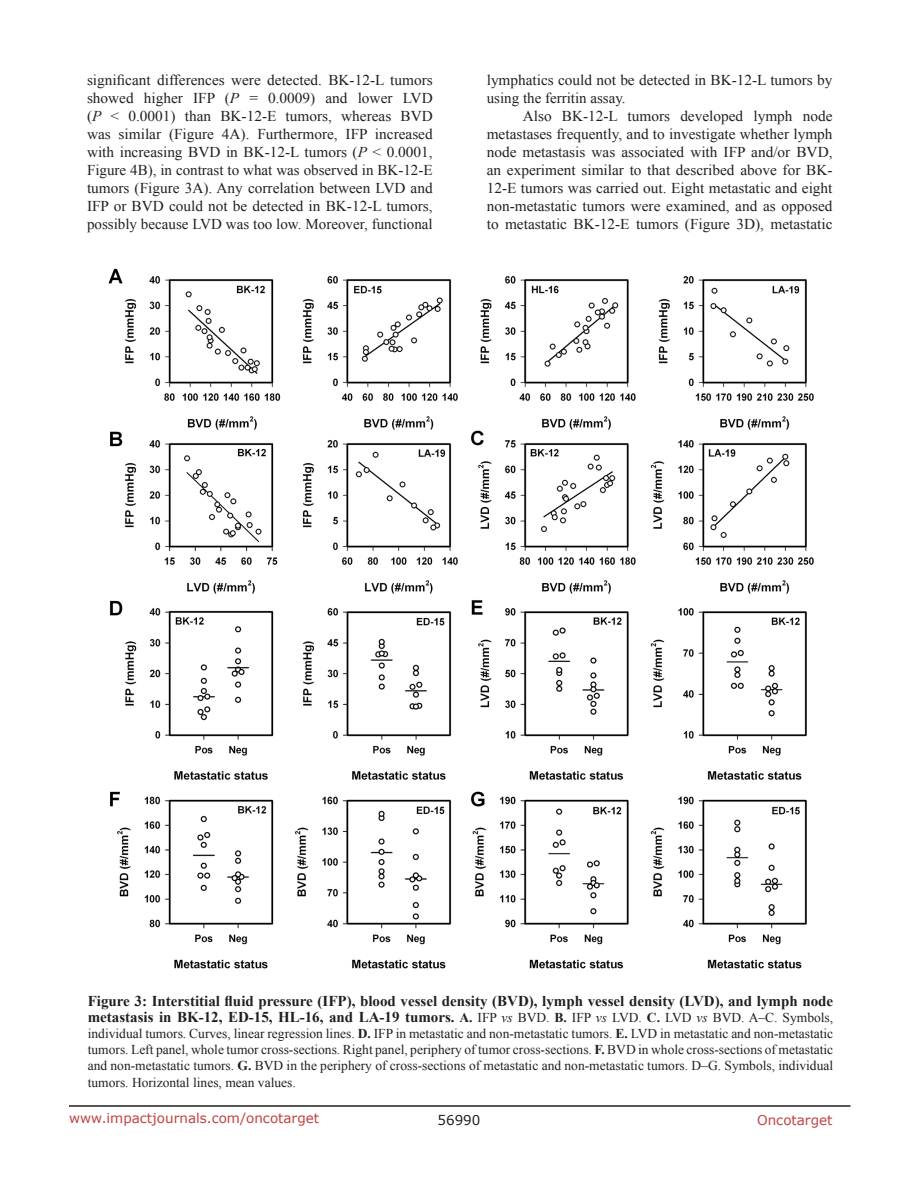
<style>
.page{position:relative;width:918px;height:1188px;background:#fff}
.page>*{position:absolute;margin:0;border:0;box-sizing:border-box;transform-origin:0 0}
.t1{font:15px/18px "Times New Roman";color:#231f20;text-align:justify}
.t2{font:700 15px/16.2px "Times New Roman";color:#231f20}
.t3{font:13.5px/16.2px "Times New Roman";color:#231f20;text-align:justify}
.t4{font:13.5px "Verdana";color:#c24141}
.t5{font:13.5px "Verdana";color:#231f20}
.s1{font-style:italic}
.s2{font-size:13.5px}
.s3{font-weight:400;font-size:13.5px}
.s4{font-weight:400;font-style:italic;font-size:13.5px}
.s5{font-weight:700}
</style>
<div class="page">
<hr style="left:69px;top:1105px;width:781px;height:2px;background:#231f20">
<img style="left:108px;top:268px;width:706px;height:701px">
<p class="t1" style="left:87px;top:71px;width:347px">significant differences were detected. BK-12-L tumors showed higher IFP (<span class="s1">P</span> = 0.0009) and lower LVD (<span class="s1">P</span> &lt; 0.0001) than BK-12-E tumors, whereas BVD was similar (Figure 4A). Furthermore, IFP increased with increasing BVD in BK-12-L tumors (<span class="s1">P</span> &lt; 0.0001, Figure 4B), in contrast to what was observed in BK-12-E tumors (Figure 3A). Any correlation between LVD and IFP or BVD could not be detected in BK-12-L tumors, possibly because LVD was too low. Moreover, functional</p>
<p class="t1" style="left:487px;top:71px;width:347px">lymphatics could not be detected in BK-12-L tumors by using the ferritin assay.</p>
<p class="t1" style="left:487px;top:107px;width:347px;text-indent:36px">Also BK-12-L tumors developed lymph node metastases frequently, and to investigate whether lymph node metastasis was associated with IFP and/or BVD, an experiment similar to that described above for BK-12-E tumors was carried out. Eight metastatic and eight non-metastatic tumors were examined, and as opposed to metastatic BK-12-E tumors (Figure 3D), metastatic</p>
<p class="t2" style="left:88px;top:992px;width:747px">Figure 3: Interstitial fluid pressure (IFP), blood vessel density (BVD), lymph vessel density (LVD), and lymph node metastasis in BK-12, ED-15, HL-16, and LA-19 tumors. <span class="s2">A.</span> <span class="s3">IFP</span> <span class="s4">vs</span> <span class="s3">BVD.</span> <span class="s2">B.</span> <span class="s3">IFP</span> <span class="s4">vs</span> <span class="s3">LVD.</span> <span class="s2">C.</span> <span class="s3">LVD</span> <span class="s4">vs</span> <span class="s3">BVD. A–C. Symbols,</span></p>
<p class="t3" style="left:88px;top:1025px;width:747px">individual tumors. Curves, linear regression lines. <span class="s5">D.</span> IFP in metastatic and non-metastatic tumors. <span class="s5">E.</span> LVD in metastatic and non-metastatic tumors. Left panel, whole tumor cross-sections. Right panel, periphery of tumor cross-sections. <span class="s5">F.</span> BVD in whole cross-sections of metastatic and non-metastatic tumors. <span class="s5">G.</span> BVD in the periphery of cross-sections of metastatic and non-metastatic tumors. D–G. Symbols, individual tumors. Horizontal lines, mean values.</p>
<p class="t4" style="left:69px;top:1109px;width:252px">www.impactjournals.com/oncotarget</p>
<p class="t5" style="left:438px;top:1111px;width:44px">56990</p>
<p class="t4" style="left:757px;top:1111px;width:77px">Oncotarget</p>
</div>
